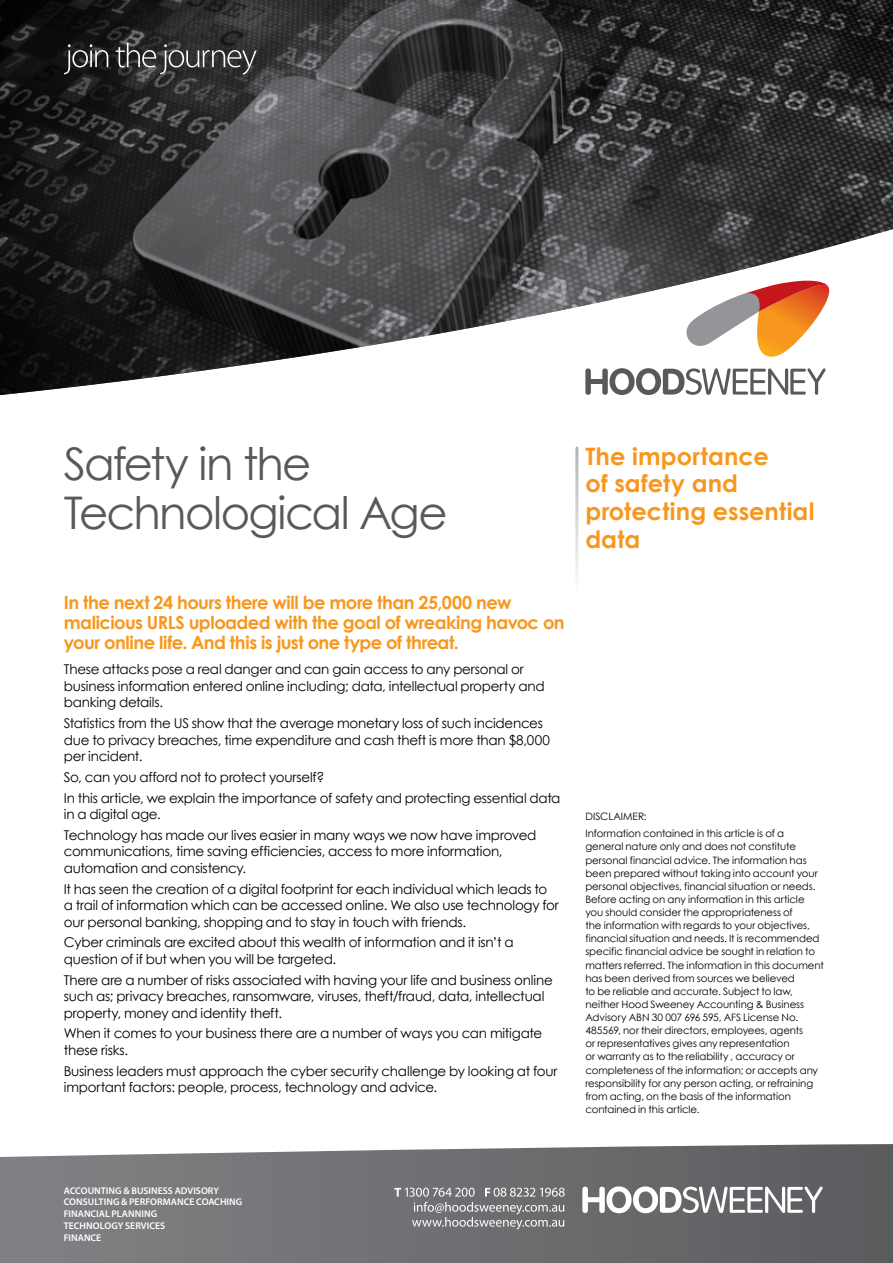
<style>
.page{position:relative;width:893px;height:1263px;background:#fff}
.page>*{position:absolute;margin:0;border:0;box-sizing:border-box;transform-origin:0 0}
.t1{font:45px/48.8px "Century Gothic";letter-spacing:-.04em;color:#58595b}
.t2{font:700 24px/27.9px "Century Gothic";letter-spacing:.005em;color:#f8971d}
.t3{font:700 18px/20.2px "Century Gothic";letter-spacing:-.03em;color:#f8971d}
.t4{font:13.5px/16.5px "Century Gothic";letter-spacing:-.015em;color:#000}
.t5{font:10.2px/13.2px "Century Gothic";letter-spacing:-.005em;color:#000}
.t6{font:600 9.75px/11.7px "Myriad Pro";letter-spacing:.005em;color:#fff}
</style>
<div class="page">
<svg style="left:0;top:1144px;width:893px;height:119px;background:#757779"></svg>
<img style="left:0;top:0;width:893px;height:395px">
<svg style="left:64px;top:44px;width:44px;height:30px"></svg>
<svg style="left:116px;top:43px;width:141px;height:32px;background:#4b4c4d"></svg>
<svg style="left:585px;top:368px;width:241px;height:27px"></svg>
<svg style="left:686px;top:278px;width:143px;height:83px"></svg>
<svg style="left:582px;top:1186px;width:241px;height:27px"></svg>
<svg style="left:394px;top:1188px;width:171px;height:41px;background:#868789"></svg>
<h1 class="t1" style="left:64px;top:439px;width:385px">Safety in the<br>Technological Age</h1>
<h2 class="t2" style="left:585px;top:441px;width:231px">The importance<br>of safety and protecting essential data</h2>
<h3 class="t3" style="left:64px;top:591px;width:502px">In the next 24 hours there will be more than 25,000 new malicious URLS uploaded with the goal of wreaking havoc on your online life. And this is just one type of threat.</h3>
<p class="t4" style="left:64px;top:661px;width:482px">These attacks pose a real danger and can gain access to any personal or business information entered online including; data, intellectual property and banking details.</p>
<p class="t4" style="left:64px;top:715px;width:488px">Statistics from the US show that the average monetary loss of such incidences due to privacy breaches, time expenditure and cash theft is more than $8,000 per incident.</p>
<p class="t4" style="left:64px;top:766px;width:498px;line-height:20.7px">So, can you afford not to protect yourself?<br>In this article, we explain the importance of safety and protecting essential data</p>
<p class="t4" style="left:64px;top:804px;width:474px;line-height:20.7px">in a digital age.<br>Technology has made our lives easier in many ways we now have improved</p>
<p class="t4" style="left:64px;top:843px;width:440px">communications, time saving efficiencies, access to more information, automation and consistency.</p>
<p class="t4" style="left:64px;top:880px;width:497px">It has seen the creation of a digital footprint for each individual which leads to a trail of information which can be accessed online. We also use technology for our personal banking, shopping and to stay in touch with friends.</p>
<p class="t4" style="left:64px;top:934px;width:451px">Cyber criminals are excited about this wealth of information and it isn’t a question of if but when you will be targeted.</p>
<p class="t4" style="left:64px;top:971px;width:490px">There are a number of risks associated with having your life and business online such as; privacy breaches, ransomware, viruses, theft/fraud, data, intellectual property, money and identity theft.</p>
<p class="t4" style="left:64px;top:1025px;width:480px">When it comes to your business there are a number of ways you can mitigate these risks.</p>
<p class="t4" style="left:64px;top:1062px;width:495px">Business leaders must approach the cyber security challenge by looking at four important factors: people, process, technology and advice.</p>
<p class="t5" style="left:585px;top:807px;width:200px;line-height:17.4px">DISCLAIMER:<br>Information contained in this article is of a</p>
<p class="t5" style="left:585px;top:840px;width:240px">general nature only and does not constitute personal financial advice. The information has been prepared without taking into account your personal objectives, financial situation or needs.<br>Before acting on any information in this article you should consider the appropriateness of<br>the information with regards to your objectives, financial situation and needs. It is recommended specific financial advice be sought in relation to matters referred. The information in this document has been derived from sources we believed<br>to be reliable and accurate. Subject to law, neither Hood Sweeney Accounting &amp; Business Advisory ABN 30 007 696 595, AFS License No.<br>485569, nor their directors, employees, agents<br>or representatives gives any representation<br>or warranty as to the reliability , accuracy or completeness of the information; or accepts any responsibility for any person acting, or refraining from acting, on the basis of the information contained in this article.</p>
<p class="t6" style="left:64px;top:1184px;width:180px">ACCOUNTING &amp; BUSINESS ADVISORY<br>CONSULTING &amp; PERFORMANCE COACHING<br>FINANCIAL PLANNING<br>TECHNOLOGY SERVICES<br>FINANCE</p>
</div>
